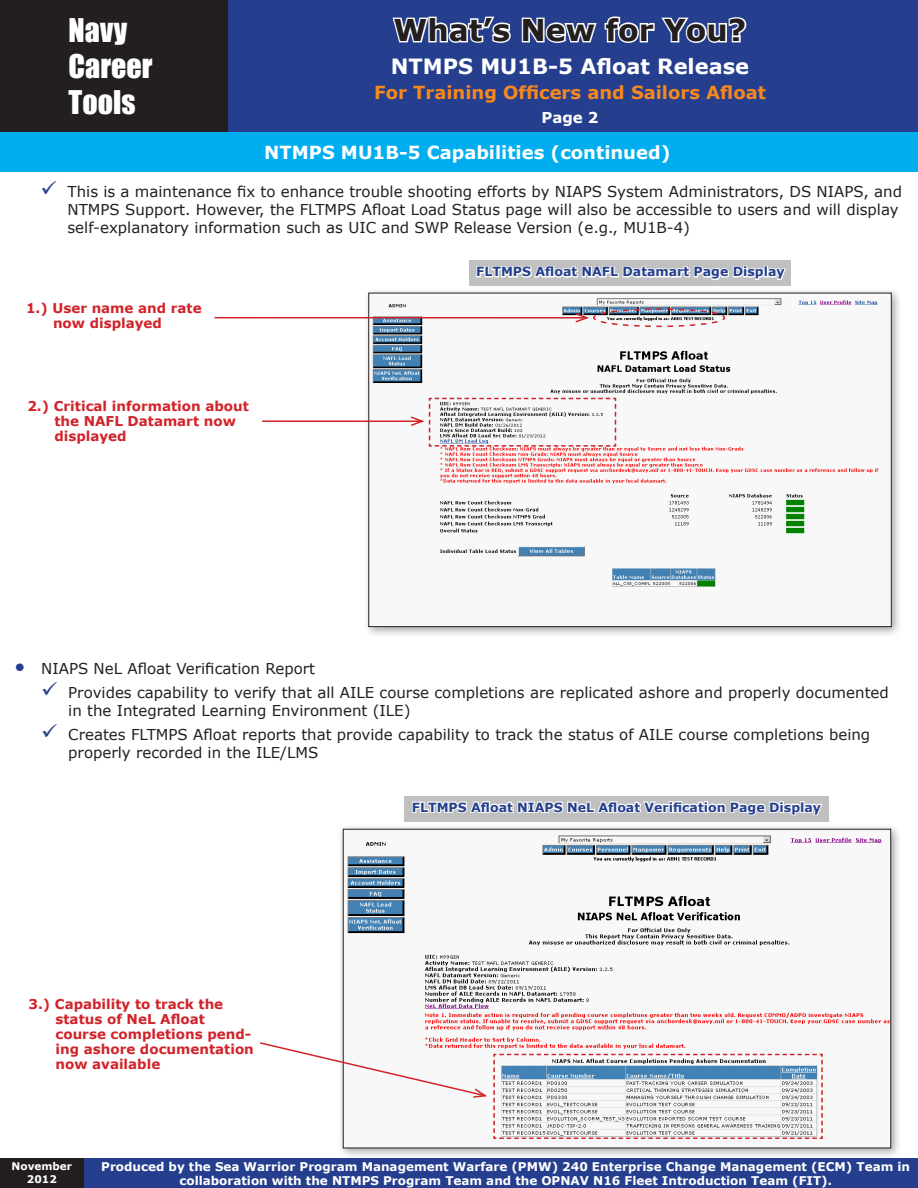
<style>
.page{position:relative;width:918px;height:1188px;background:#fff}
.page>*{position:absolute;margin:0;border:0;box-sizing:border-box;transform-origin:0 0}
.t1{font:700 30px "Verdana";color:#231f20}
.t2{font:30px "Impact";color:#fff}
.t3{font:700 21px "Verdana";color:#fff}
.t4{font:700 18px "Verdana";color:#f6881f}
.t5{font:700 18px "Verdana";color:#fff}
.t6{font:15px/18px "Verdana";color:#231f20}
.t7{font:700 15px "Verdana";color:#fff}
.t8{font:700 13.5px/15px "Verdana";color:#d1232a}
.t9{font:700 12.6px "Verdana";color:#253f8e}
.t10{font:700 12px/14.4px "Verdana";color:#fff;text-align:center}
.t11{font:700 10.5px/12.6px "Verdana";color:#fff;text-align:center}
.s1{font-size:21px;color:#253f8e}
</style>
<div class="page">
<div style="left:0;top:132px;width:918px;height:39px;background:#00aeef"></div>
<div style="left:227px;top:0;width:691px;height:132px;background:#253f8e"></div>
<svg style="left:392px;top:16px;width:119px;height:27px"></svg>
<svg style="left:521px;top:16px;width:226px;height:27px"></svg>
<div style="left:0;top:0;width:227px;height:132px;background:#231f20"></div>
<div style="left:0;top:1158px;width:918px;height:30px;background:#253f8e"></div>
<div style="left:0;top:1158px;width:84px;height:30px;background:#231f20"></div>
<div style="left:470px;top:260px;width:321px;height:26px;background:#c0c0c0"></div>
<svg style="left:476px;top:265px;width:310px;height:15px"></svg>
<div style="left:363px;top:287px;width:540px;height:351px;background:#231f20;opacity:.4"></div>
<img style="left:370px;top:295px;width:520px;height:330px">
<div style="left:338px;top:824px;width:564px;height:335px;background:#231f20;opacity:.4"></div>
<img style="left:345px;top:831px;width:544px;height:315px">
<div style="left:404px;top:796px;width:425px;height:25px;background:#c0c0c0"></div>
<svg style="left:412px;top:801px;width:411px;height:15px"></svg>
<hr style="left:262px;top:420px;width:160px;height:2px;background:#d1232a">
<svg style="left:260px;top:1041px;width:563px;height:99px"></svg>
<svg style="left:409px;top:397px;width:208px;height:50px"></svg>
<hr style="left:215px;top:317px;width:372px;height:2px;background:#d1232a">
<svg style="left:574px;top:308px;width:152px;height:20px"></svg>
<p class="t2" style="left:69px;top:7px;width:60px">Navy</p>
<p class="t2" style="left:69px;top:43px;width:85px">Career</p>
<p class="t2" style="left:69px;top:79px;width:68px">Tools</p>
<p class="t1" style="left:394px;top:11px;width:354px">What’s New for You?</p>
<p class="t3" style="left:391px;top:53px;width:360px">NTMPS MU1B-5 Afloat Release</p>
<p class="t4" style="left:374px;top:81px;width:393px">For Training Officers and Sailors Afloat</p>
<p class="t7" style="left:541px;top:108px;width:59px">Page 2</p>
<p class="t5" style="left:264px;top:141px;width:408px">NTMPS MU1B-5 Capabilities (continued)</p>
<p class="t6" style="left:68px;top:182px;width:836px">This is a maintenance fix to enhance trouble shooting efforts by NIAPS System Administrators, DS NIAPS, and<br>NTMPS Support. However, the FLTMPS Afloat Load Status page will also be accessible to users and will display self-explanatory information such as UIC and SWP Release Version (e.g., MU1B-4)</p>
<p class="t8" style="left:53px;top:300px;width:150px;text-indent:-27px">1.) User name and rate now displayed</p>
<p class="t8" style="left:54px;top:398px;width:196px;text-indent:-27px">2.) Critical information about the NAFL Datamart now displayed</p>
<p class="t9" style="left:476px;top:264px;width:310px">FLTMPS Afloat NAFL Datamart Page Display</p>
<p class="t6" style="left:14px;top:660px;width:302px"><span class="s1">•</span> NIAPS NeL Afloat Verification Report</p>
<p class="t6" style="left:68px;top:684px;width:822px">Provides capability to verify that all AILE course completions are replicated ashore and properly documented in the Integrated Learning Environment (ILE)</p>
<p class="t6" style="left:68px;top:726px;width:804px">Creates FLTMPS Afloat reports that provide capability to track the status of AILE course completions being properly recorded in the ILE/LMS</p>
<p class="t8" style="left:56px;top:996px;width:200px;text-indent:-27px">3.) Capability to track the status of NeL Afloat course completions pend&shy;ing ashore documentation now available</p>
<p class="t9" style="left:412px;top:799px;width:411px">FLTMPS Afloat NIAPS NeL Afloat Verification Page Display</p>
<p class="t11" style="left:12px;top:1160px;width:62px">November<br>2012</p>
<p class="t10" style="left:101px;top:1159px;width:810px">Produced by the Sea Warrior Program Management Warfare (PMW) 240 Enterprise Change Management (ECM) Team in collaboration with the NTMPS Program Team and the OPNAV N16 Fleet Introduction Team (FIT).</p>
</div>
